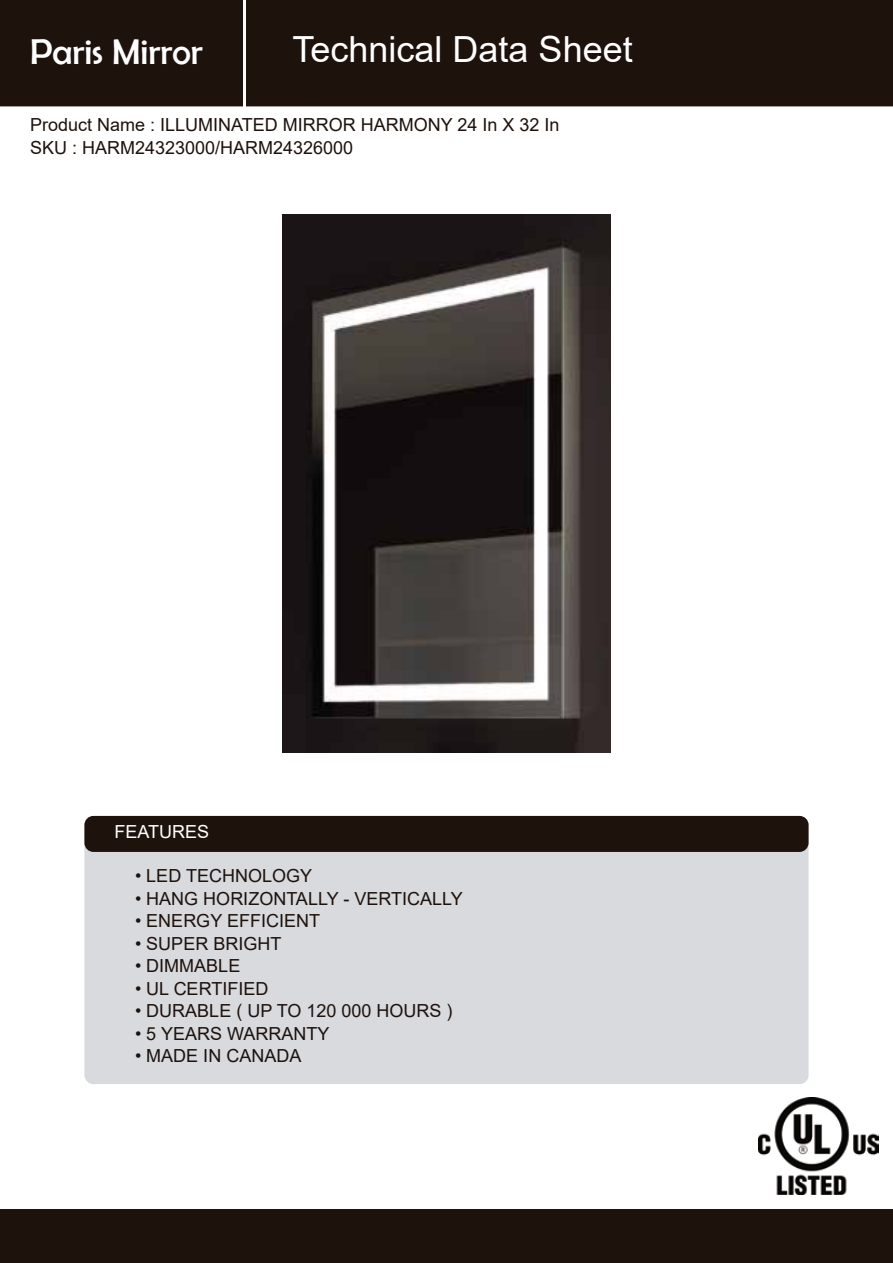
<style>
.page{position:relative;width:893px;height:1263px;background:#fff}
.page>*{position:absolute;margin:0;border:0;box-sizing:border-box;transform-origin:0 0}
.t1{font:36px "Arial";color:#fff}
.t2{font:36px "Berlin Sans FB";color:#fff}
.t3{font:18px/22.5px "Arial";color:#1e120d}
.t4{font:18px "Arial";color:#fff}
</style>
<div class="page">
<div style="left:0;top:0;width:893px;height:106px;background:#1e120d"></div>
<div style="left:0;top:1210px;width:893px;height:53px;background:#1e120d"></div>
<div style="left:0;top:1209px;width:893px;height:54px;border:2px solid #1e120d"></div>
<hr style="left:243px;top:0;width:3px;height:113px;background:#fff">
<div style="left:84px;top:816px;width:724px;height:268px;background:#d8dade;border-radius:9px"></div>
<div style="left:84px;top:816px;width:724px;height:36px;background:#1e120d;border-radius:9px"></div>
<img style="left:283px;top:214px;width:327px;height:539px">
<img style="left:758px;top:1097px;width:120px;height:98px">
<h1 class="t2" style="left:30px;top:31px;width:174px">Paris Mirror</h1>
<h1 class="t1" style="left:293px;top:25px;width:342px">Technical Data Sheet</h1>
<p class="t3" style="left:30px;top:113px;width:531px">Product Name : ILLUMINATED MIRROR HARMONY 24 In X 32 In<br>SKU : HARM24323000/HARM24326000</p>
<p class="t4" style="left:115px;top:819px;width:96px">FEATURES</p>
<p class="t3" style="left:135px;top:864px;width:179px">• LED TECHNOLOGY</p>
<p class="t3" style="left:135px;top:887px;width:329px">• HANG HORIZONTALLY - VERTICALLY</p>
<p class="t3" style="left:135px;top:909px;width:187px">• ENERGY EFFICIENT</p>
<p class="t3" style="left:135px;top:932px;width:148px">• SUPER BRIGHT</p>
<p class="t3" style="left:135px;top:954px;width:107px">• DIMMABLE</p>
<p class="t3" style="left:135px;top:977px;width:135px">• UL CERTIFIED</p>
<p class="t3" style="left:135px;top:999px;width:319px">• DURABLE ( UP TO 120 000 HOURS )</p>
<p class="t3" style="left:135px;top:1022px;width:196px">• 5 YEARS WARRANTY</p>
<p class="t3" style="left:135px;top:1044px;width:168px">• MADE IN CANADA</p>
</div>
